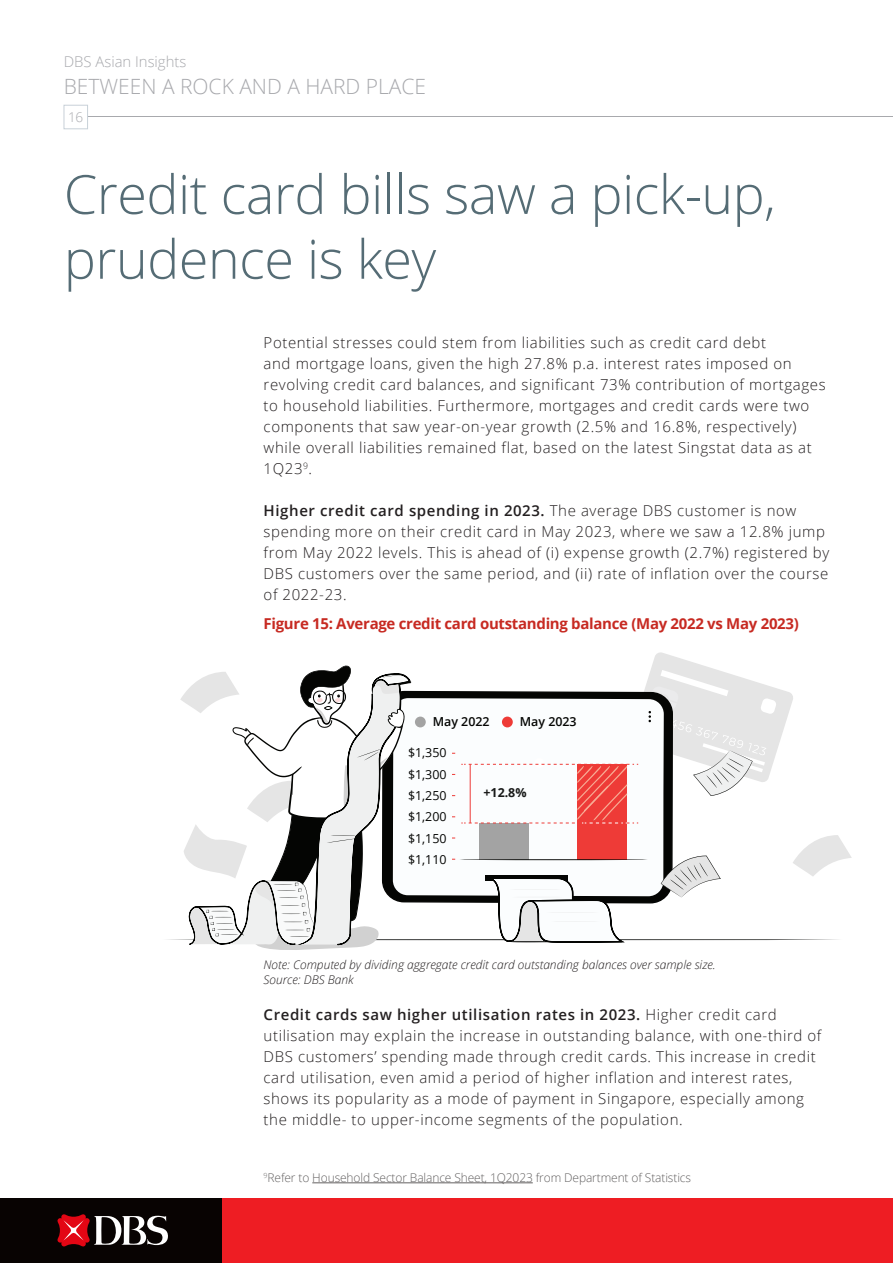
<style>
.page{position:relative;width:893px;height:1263px;background:#fff}
.page>*{position:absolute;margin:0;border:0;box-sizing:border-box;transform-origin:0 0}
.BODY2{font:300 54px/64.8px "Open Sans";letter-spacing:-.01em;color:#556c75}
.t1{font:300 21px "Open Sans";color:#a8a9ad}
.BODY2-2{font:300 15px/21px "Open Sans";letter-spacing:.04em;color:#231f20}
.t2{font:700 15px "Open Sans";letter-spacing:-.02em;color:#c72a22}
.t3{font:300 14.85px "Open Sans";color:#a8a9ad}
.t4{font:300 13.5px "Open Sans";color:#a8a9ad}
.t5{font:12.45px/21.5px "Open Sans";color:#040503;text-align:justify}
.t6{font:600 12.45px "Open Sans";color:#040503}
.t7{font:700 12.45px "Open Sans";color:#191a19}
.Picture_note{font:italic 300 12px "Open Sans";color:#231f20}
.T_CS_6_8pt{font:300 12px "Open Sans";letter-spacing:-.01em;color:#636161}
.s1{font-weight:600}
</style>
<div class="page">
<hr style="left:163px;top:939px;width:680px;height:1px;background:#040503;border-radius:50%">
<hr style="left:459px;top:859px;width:189px;height:1px;background:#040503;border-radius:50%">
<div style="left:415px;top:717px;width:11px;height:10px;background:#a3a3a3;border-radius:50%"></div>
<svg style="left:461px;top:652px;width:391px;height:291px"></svg>
<svg style="left:180px;top:665px;width:231px;height:285px"></svg>
<hr style="left:312px;top:1182px;width:221px;height:1px;background:#636161">
<div style="left:0;top:1198px;width:893px;height:65px;background:#ee1d23"></div>
<div style="left:0;top:1198px;width:221px;height:65px;background:#080302"></div>
<svg style="left:57px;top:1214px;width:111px;height:33px"></svg>
<hr style="left:85px;top:117px;width:808px;height:1px;background:#a8a9ad">
<div style="left:64px;top:105px;width:24px;height:24px;background:#fff;border:1px solid #c8d1d8"></div>
<p class="t3" style="left:64px;top:52px;width:124px">DBS Asian Insights</p>
<p class="t1" style="left:64px;top:72px;width:364px">BETWEEN A ROCK AND A HARD PLACE</p>
<p class="t4" style="left:68px;top:108px;width:17px">16</p>
<p class="BODY2" style="left:64px;top:160px;width:713px">Credit card bills saw a pick-up, prudence is key</p>
<p class="BODY2-2" style="left:264px;top:332px;width:563px">Potential stresses could stem from liabilities such as credit card debt<br>and mortgage loans, given the high 27.8% p.a. interest rates imposed on revolving credit card balances, and significant 73% contribution of mortgages to household liabilities. Furthermore, mortgages and credit cards were two components that saw year-on-year growth (2.5% and 16.8%, respectively) while overall liabilities remained flat, based on the latest Singstat data as at 1Q23<sup>9</sup>.</p>
<p class="BODY2-2" style="left:264px;top:500px;width:567px"><span class="s1">Higher credit card spending in 2023.</span> The average DBS customer is now spending more on their credit card in May 2023, where we saw a 12.8% jump from May 2022 levels. This is ahead of (i) expense growth (2.7%) registered by DBS customers over the same period, and (ii) rate of inflation over the course of 2022-23.</p>
<p class="t2" style="left:264px;top:613px;width:537px">Figure 15: Average credit card outstanding balance (May 2022 vs May 2023)</p>
<p class="t6" style="left:433px;top:713px;width:58px">May 2022</p>
<p class="t6" style="left:520px;top:713px;width:58px">May 2023</p>
<p class="t5" style="left:408px;top:742px;width:40px">$1,350 $1,300 $1,250 $1,200 $1,150 $1,110</p>
<p class="t7" style="left:483px;top:784px;width:45px">+12.8%</p>
<p class="Picture_note" style="left:264px;top:957px;width:454px">Note: Computed by dividing aggregate credit card outstanding balances over sample size.</p>
<p class="Picture_note" style="left:264px;top:971px;width:92px">Source: DBS Bank</p>
<p class="BODY2-2" style="left:264px;top:1004px;width:559px"><span class="s1">Credit cards saw higher utilisation rates in 2023.</span> Higher credit card utilisation may explain the increase in outstanding balance, with one-third of DBS customers’ spending made through credit cards. This increase in credit card utilisation, even amid a period of higher inflation and interest rates, shows its popularity as a mode of payment in Singapore, especially among the middle- to upper-income segments of the population.</p>
<p class="T_CS_6_8pt" style="left:264px;top:1169px;width:429px"><sup>9</sup>Refer to Household Sector Balance Sheet, 1Q2023 from Department of Statistics</p>
</div>
